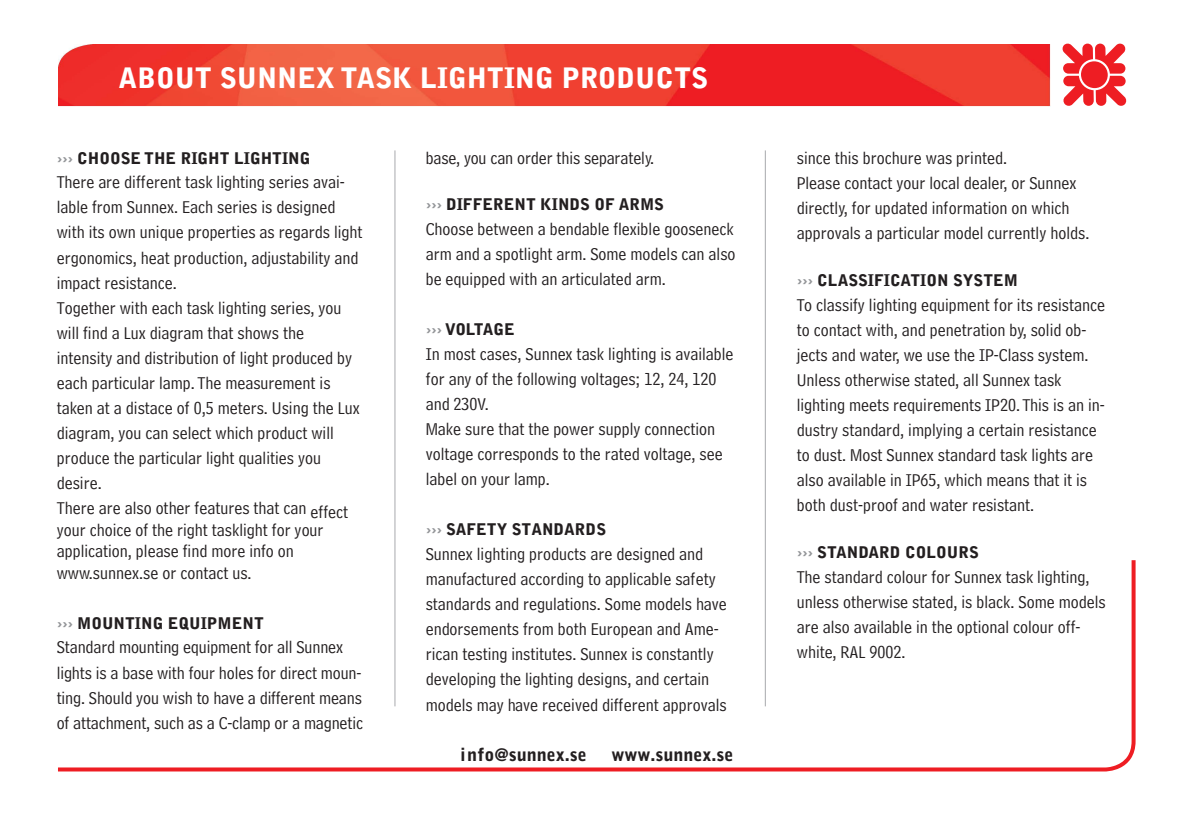
<style>
.page{position:relative;width:1191px;height:823px;background:#fff}
.page>*{position:absolute;margin:0;border:0;box-sizing:border-box;transform-origin:0 0}
.t1{font:900 28px "Bell Gothic";color:#fff}
.t2{font:18px/25px "Bell Centennial Address";color:#231f20}
.t3{font:900 18px "Bell Gothic Std";color:#231f20}
.t4{font:900 16px "Bell Gothic";color:#231f20}
.t5{font:900 16px "Bell Gothic";letter-spacing:-.02em;color:#231f20}
.s1{color:#939598}
</style>
<div class="page">
<img style="left:58px;top:44px;width:992px;height:62px">
<hr style="left:394px;top:150px;width:1px;height:556px;background:#a8a9ad">
<hr style="left:765px;top:150px;width:1px;height:556px;background:#a8a9ad">
<svg style="left:1062px;top:43px;width:64px;height:63px"></svg>
<svg style="left:58px;top:560px;width:1077px;height:211px"></svg>
<h1 class="t1" style="left:119px;top:62px;width:591px">ABOUT SUNNEX TASK LIGHTING PRODUCTS</h1>
<p class="t4" style="left:57px;top:148px;width:255px"><span class="s1">›››</span> CHOOSE THE RIGHT LIGHTING</p>
<p class="t2" style="left:57px;top:169px;width:307px">There are different task lighting series avai&shy;lable from Sunnex. Each series is designed with its own unique properties as regards light ergonomics, heat production, adjustability and impact resistance.<br>Together with each task lighting series, you will find a Lux diagram that shows the intensity and distribution of light produced by each particular lamp. The measurement is taken at a distace of 0,5 meters. Using the Lux diagram, you can select which product will produce the particular light qualities you desire.<br>There are also other features that can effect</p>
<p class="t2" style="left:57px;top:518px;width:268px;line-height:21.6px">your choice of the right tasklight for your application, please find more info on www.sunnex.se or contact us.</p>
<p class="t4" style="left:57px;top:613px;width:209px"><span class="s1">›››</span> MOUNTING EQUIPMENT</p>
<p class="t2" style="left:57px;top:634px;width:308px">Standard mounting equipment for all Sunnex lights is a base with four holes for direct moun&shy;ting. Should you wish to have a different means of attachment, such as a C-clamp or a magnetic</p>
<p class="t2" style="left:426px;top:145px;width:230px">base, you can order this separately.</p>
<p class="t4" style="left:426px;top:195px;width:240px"><span class="s1">›››</span> DIFFERENT KINDS OF ARMS</p>
<p class="t2" style="left:426px;top:216px;width:311px;text-align:justify">Choose between a bendable flexible gooseneck arm and a spotlight arm. Some models can also be equipped with an articulated arm.</p>
<p class="t5" style="left:426px;top:320px;width:91px"><span class="s1">›››</span> VOLTAGE</p>
<p class="t2" style="left:426px;top:341px;width:309px">In most cases, Sunnex task lighting is available for any of the following voltages; 12, 24, 120 and 230V.<br>Make sure that the power supply connection voltage corresponds to the rated voltage, see label on your lamp.</p>
<p class="t4" style="left:426px;top:520px;width:182px"><span class="s1">›››</span> SAFETY STANDARDS</p>
<p class="t2" style="left:426px;top:541px;width:302px">Sunnex lighting products are designed and manufactured according to applicable safety standards and regulations. Some models have endorsements from both European and Ame&shy;rican testing institutes. Sunnex is constantly developing the lighting designs, and certain models may have received different approvals</p>
<p class="t3" style="left:460px;top:743px;width:128px">info@sunnex.se</p>
<p class="t3" style="left:611px;top:743px;width:124px">www.sunnex.se</p>
<p class="t2" style="left:797px;top:145px;width:294px">since this brochure was printed.<br>Please contact your local dealer, or Sunnex directly, for updated information on which approvals a particular model currently holds.</p>
<p class="t4" style="left:797px;top:271px;width:223px"><span class="s1">›››</span> CLASSIFICATION SYSTEM</p>
<p class="t2" style="left:797px;top:292px;width:310px">To classify lighting equipment for its resistance to contact with, and penetration by, solid ob&shy;jects and water, we use the IP-Class system.<br>Unless otherwise stated, all Sunnex task lighting meets requirements IP20. This is an in&shy;dustry standard, implying a certain resistance to dust. Most Sunnex standard task lights are also available in IP65, which means that it is both dust-proof and water resistant.</p>
<p class="t4" style="left:797px;top:543px;width:183px"><span class="s1">›››</span> STANDARD COLOURS</p>
<p class="t2" style="left:797px;top:564px;width:310px">The standard colour for Sunnex task lighting, unless otherwise stated, is black. Some models are also available in the optional colour off&shy;white, RAL 9002.</p>
</div>
